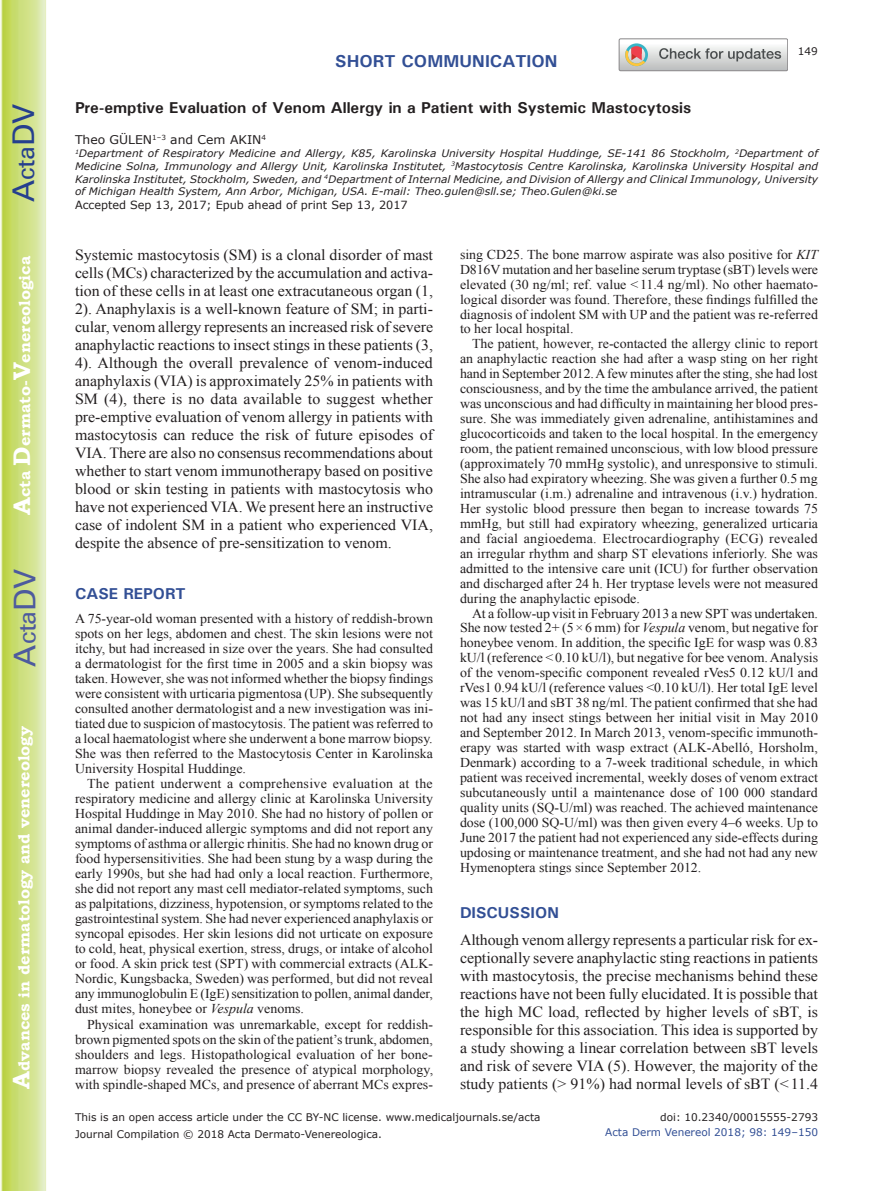
<style>
.page{position:relative;width:893px;height:1191px;background:#fff}
.page>*{position:absolute;margin:0;border:0;box-sizing:border-box;transform-origin:0 0}
.t1{font:30px "Univers";color:#4d5a9e}
.t2{font:30px "Univers";color:#253f8e}
.t3{font:700 17.25px "Univers";color:#324f95}
.t4{font:700 15.75px "Univers";color:#231f20}
.t5{font:700 15.75px "Bookman Old Style";color:#fff}
.t6{font:700 15.75px "Univers";color:#324f95}
.t7{font:15.45px/18px "Times New Roman";color:#231f20;text-align:justify}
.t8{font:13.5px/15px "Times New Roman";color:#231f20;text-align:justify}
.t9{font:12px "Verdana";color:#231f20}
.t10{font:11.25px "Verdana";color:#231f20}
.t11{font:10.5px/16.8px "Verdana";color:#231f20}
.t12{font:10.5px "Verdana";color:#324f95}
.t13{font:italic 10.35px/12.8px "Verdana";color:#231f20;text-align:justify}
.s1{font-size:24px}
.s2{font-style:italic}
</style>
<div class="page">
<svg style="left:1px;top:0;width:45px;height:1191px;background:#cfe084"></svg>
<svg style="left:619px;top:39px;width:169px;height:32px"></svg>
<h1 class="t2" style="left:6px;top:202px;width:100px;rotate:-90deg">A<span class="s1">cta</span>DV</h1>
<p class="t5" style="left:15px;top:515px;width:260px;rotate:-90deg"><span class="s1">A</span>cta <span class="s1">D</span>ermato-<span class="s1">V</span>enereologica</p>
<h1 class="t1" style="left:7px;top:666px;width:100px;rotate:-90deg">A<span class="s1">cta</span>DV</h1>
<p class="t5" style="left:15px;top:1088px;width:364px;rotate:-90deg"><span class="s1">A</span>dvances in dermatology and venereology</p>
<p class="t3" style="left:335px;top:50px;width:224px">SHORT COMMUNICATION</p>
<p class="t11" style="left:798px;top:42px;width:22px">149</p>
<p class="t4" style="left:75px;top:97px;width:618px">Pre-emptive Evaluation of Venom Allergy in a Patient with Systemic Mastocytosis</p>
<p class="t9" style="left:75px;top:132px;width:193px">Theo GÜLEN<sup>1–3</sup> and Cem AKIN<sup>4</sup></p>
<p class="t13" style="left:75px;top:147px;width:745px"><sup>1</sup>Department of Respiratory Medicine and Allergy, K85, Karolinska University Hospital Huddinge, SE-141 86 Stockholm, <sup>2</sup>Department of Medicine Solna, Immunology and Allergy Unit, Karolinska Institutet, <sup>3</sup>Mastocytosis Centre Karolinska, Karolinska University Hospital and Karolinska Institutet, Stockholm, Sweden, and <sup>4</sup>Department of Internal Medicine, and Division of Allergy and Clinical Immunology, University of Michigan Health System, Ann Arbor, Michigan, USA. E-mail: Theo.gulen@sll.se; Theo.Gulen@ki.se</p>
<p class="t10" style="left:75px;top:197px;width:334px">Accepted Sep 13, 2017; Epub ahead of print Sep 13, 2017</p>
<p class="t7" style="left:75px;top:246px;width:360px">Systemic mastocytosis (SM) is a clonal disorder of mast cells (MCs) characterized by the accumulation and activa&shy;tion of these cells in at least one extracutaneous organ (1, 2). Anaphylaxis is a well-known feature of SM; in parti&shy;cular, venom allergy represents an increased risk of severe anaphylactic reactions to insect stings in these patients (3, 4). Although the overall prevalence of venom-induced anaphylaxis (VIA) is approximately 25% in patients with SM (4), there is no data available to suggest whether pre-emptive evaluation of venom allergy in patients with mastocytosis can reduce the risk of future episodes of VIA. There are also no consensus recommendations about whether to start venom immunotherapy based on positive blood or skin testing in patients with mastocytosis who have not experienced VIA. We present here an instructive case of indolent SM in a patient who experienced VIA, despite the absence of pre-sensitization to venom.</p>
<p class="t6" style="left:75px;top:584px;width:112px">CASE REPORT</p>
<p class="t8" style="left:75px;top:611px;width:360px">A 75-year-old woman presented with a history of reddish-brown spots on her legs, abdomen and chest. The skin lesions were not itchy, but had increased in size over the years. She had consulted a dermatologist for the first time in 2005 and a skin biopsy was taken. However, she was not informed whether the biopsy findings were consistent with urticaria pigmentosa (UP). She subsequently consulted another dermatologist and a new investigation was ini&shy;tiated due to suspicion of mastocytosis. The patient was referred to a local haematologist where she underwent a bone marrow biopsy.<br>She was then referred to the Mastocytosis Center in Karolinska University Hospital Huddinge.</p>
<p class="t8" style="left:75px;top:776px;width:360px;text-indent:12px">The patient underwent a comprehensive evaluation at the respiratory medicine and allergy clinic at Karolinska University Hospital Huddinge in May 2010. She had no history of pollen or animal dander-induced allergic symptoms and did not report any symptoms of asthma or allergic rhinitis. She had no known drug or food hypersensitivities. She had been stung by a wasp during the early 1990s, but she had had only a local reaction. Furthermore, she did not report any mast cell mediator-related symptoms, such as palpitations, dizziness, hypotension, or symptoms related to the gastrointestinal system. She had never experienced anaphylaxis or syncopal episodes. Her skin lesions did not urticate on exposure to cold, heat, physical exertion, stress, drugs, or intake of alcohol or food. A skin prick test (SPT) with commercial extracts (ALK-Nordic, Kungsbacka, Sweden) was performed, but did not reveal any immunoglobulin E (IgE) sensitization to pollen, animal dander, dust mites, honeybee or <span class="s2">Vespula</span> venoms.</p>
<p class="t8" style="left:75px;top:1016px;width:360px;text-indent:12px">Physical examination was unremarkable, except for reddish&shy;brown pigmented spots on the skin of the patient’s trunk, abdomen, shoulders and legs. Histopathological evaluation of her bone&shy;marrow biopsy revealed the presence of atypical morphology, with spindle-shaped MCs, and presence of aberrant MCs expres-</p>
<p class="t8" style="left:460px;top:246px;width:360px">sing CD25. The bone marrow aspirate was also positive for <span class="s2">KIT </span>D816V mutation and her baseline serum tryptase (sBT) levels were elevated (30 ng/ml; ref. value &lt;11.4 ng/ml). No other haemato&shy;logical disorder was found. Therefore, these findings fulfilled the diagnosis of indolent SM with UP and the patient was re-referred to her local hospital.</p>
<p class="t8" style="left:460px;top:336px;width:360px;text-indent:12px">The patient, however, re-contacted the allergy clinic to report an anaphylactic reaction she had after a wasp sting on her right hand in September 2012. A few minutes after the sting, she had lost consciousness, and by the time the ambulance arrived, the patient was unconscious and had difficulty in maintaining her blood pres&shy;sure. She was immediately given adrenaline, antihistamines and glucocorticoids and taken to the local hospital. In the emergency room, the patient remained unconscious, with low blood pressure (approximately 70 mmHg systolic), and unresponsive to stimuli.<br>She also had expiratory wheezing. She was given a further 0.5 mg intramuscular (i.m.) adrenaline and intravenous (i.v.) hydration.<br>Her systolic blood pressure then began to increase towards 75 mmHg, but still had expiratory wheezing, generalized urticaria and facial angioedema. Electrocardiography (ECG) revealed an irregular rhythm and sharp ST elevations inferiorly. She was admitted to the intensive care unit (ICU) for further observation and discharged after 24 h. Her tryptase levels were not measured during the anaphylactic episode.</p>
<p class="t8" style="left:460px;top:605px;width:360px;text-indent:12px">At a follow-up visit in February 2013 a new SPT was undertaken.<br>She now tested 2+ (5×6 mm) for <span class="s2">Vespula</span> venom, but negative for honeybee venom. In addition, the specific IgE for wasp was 0.83 kU/l (reference &lt;0.10 kU/l), but negative for bee venom. Analysis of the venom-specific component revealed rVes5 0.12 kU/l and rVes1 0.94 kU/l (reference values &lt;0.10 kU/l). Her total IgE level was 15 kU/l and sBT 38 ng/ml. The patient confirmed that she had not had any insect stings between her initial visit in May 2010 and September 2012. In March 2013, venom-specific immunoth&shy;erapy was started with wasp extract (ALK-Abelló, Horsholm, Denmark) according to a 7-week traditional schedule, in which patient was received incremental, weekly doses of venom extract subcutaneously until a maintenance dose of 100 000 standard quality units (SQ-U/ml) was reached. The achieved maintenance dose (100,000 SQ-U/ml) was then given every 4–6 weeks. Up to June 2017 the patient had not experienced any side-effects during updosing or maintenance treatment, and she had not had any new Hymenoptera stings since September 2012.</p>
<p class="t6" style="left:460px;top:902px;width:100px">DISCUSSION</p>
<p class="t7" style="left:460px;top:930px;width:360px">Although venom allergy represents a particular risk for ex&shy;ceptionally severe anaphylactic sting reactions in patients with mastocytosis, the precise mechanisms behind these reactions have not been fully elucidated. It is possible that the high MC load, reflected by higher levels of sBT, is responsible for this association. This idea is supported by a study showing a linear correlation between sBT levels and risk of severe VIA (5). However, the majority of the study patients (&gt; 91%) had normal levels of sBT (&lt;11.4</p>
<p class="t11" style="left:75px;top:1108px;width:467px">This is an open access article under the CC BY-NC license. www.medicaljournals.se/acta<br>Journal Compilation © 2018 Acta Dermato-Venereologica.</p>
<p class="t11" style="left:660px;top:1108px;width:159px">doi: 10.2340/00015555-2793</p>
<p class="t12" style="left:605px;top:1125px;width:214px">Acta Derm Venereol 2018; 98: 149–150</p>
</div>
